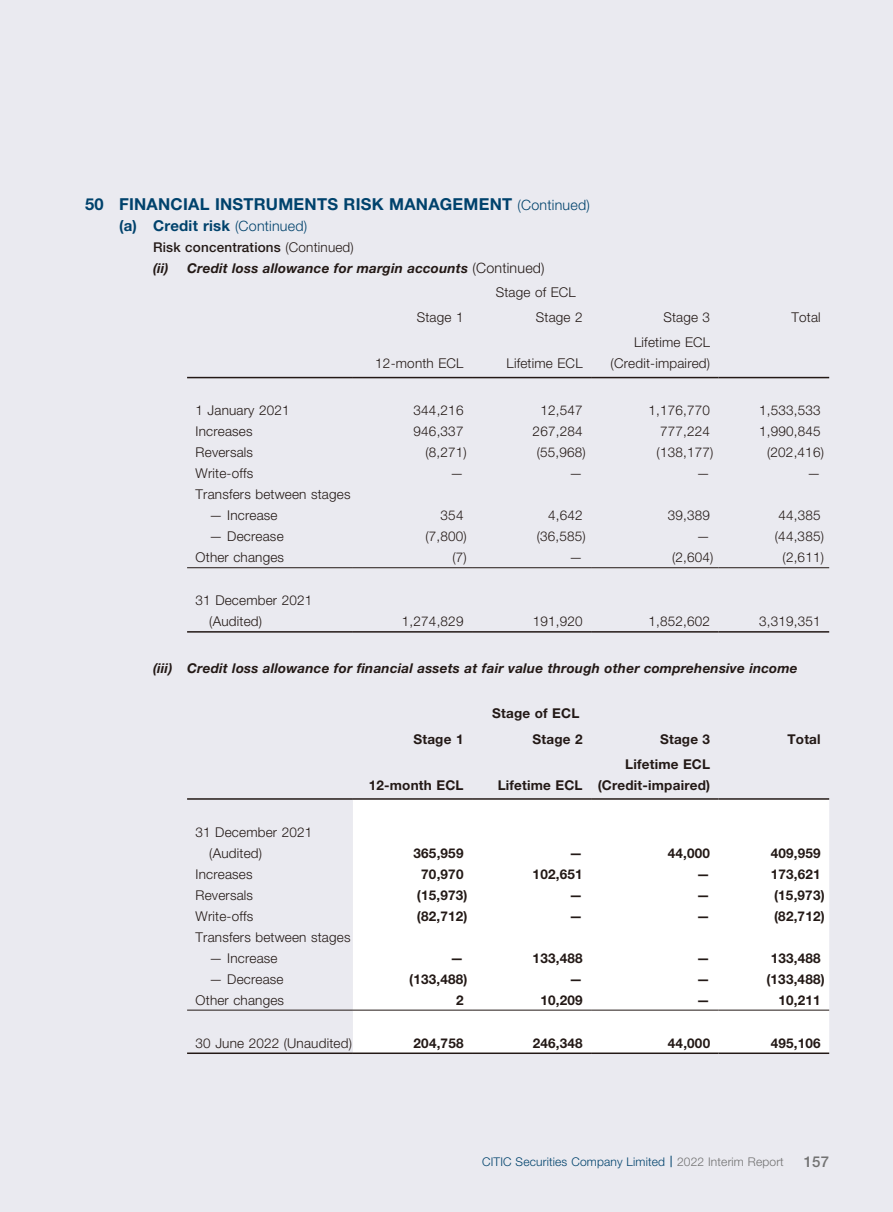
<style>
.page{position:relative;width:893px;height:1212px;background:#eaeaf0}
.page>*{position:absolute;margin:0;border:0;box-sizing:border-box;transform-origin:0 0}
.t1{font:700 16.5px "Helvetica Neue";letter-spacing:.015em;color:#00426c}
.t2{font:700 15px "Helvetica Neue";letter-spacing:.015em;color:#00426c}
.t3{font:500 15px "Helvetica Neue";color:#727272}
.t4{font:300 13.5px/21px "Helvetica Neue";letter-spacing:.015em;color:#231916}
.t5{font:700 13.5px/21px "Helvetica Neue";letter-spacing:.015em;color:#231916;text-align:right}
.t6{font:italic 700 13.5px/21px "Helvetica Neue";letter-spacing:.015em;color:#231916}
.t7{font:300 12px "Helvetica Neue";letter-spacing:.015em;color:#00426c}
.s1{font-weight:300;font-size:14.25px}
.s2{font-weight:500;font-style:normal}
.s3{font-weight:300;font-style:normal}
.s4{font-weight:300;font-style:normal;font-size:14.25px}
.s5{color:#727272}
</style>
<div class="page">
<hr style="left:187px;top:377px;width:166px;height:1px;background:#231916">
<hr style="left:353px;top:377px;width:119px;height:1px;background:#231916">
<hr style="left:472px;top:377px;width:119px;height:1px;background:#231916">
<hr style="left:591px;top:377px;width:128px;height:1px;background:#231916">
<hr style="left:719px;top:377px;width:110px;height:1px;background:#231916">
<hr style="left:187px;top:631px;width:166px;height:2px;background:#231916">
<hr style="left:353px;top:631px;width:119px;height:2px;background:#231916">
<hr style="left:472px;top:631px;width:119px;height:2px;background:#231916">
<hr style="left:591px;top:631px;width:128px;height:2px;background:#231916">
<hr style="left:719px;top:631px;width:110px;height:2px;background:#231916">
<hr style="left:187px;top:567px;width:166px;height:1px;background:#231916">
<hr style="left:353px;top:567px;width:119px;height:1px;background:#231916">
<hr style="left:472px;top:567px;width:119px;height:1px;background:#231916">
<hr style="left:591px;top:567px;width:128px;height:1px;background:#231916">
<hr style="left:719px;top:567px;width:110px;height:1px;background:#231916">
<div style="left:353px;top:800px;width:476px;height:252px;background:#fff"></div>
<hr style="left:187px;top:798px;width:166px;height:2px;background:#231916">
<hr style="left:353px;top:798px;width:119px;height:2px;background:#231916">
<hr style="left:472px;top:798px;width:119px;height:2px;background:#231916">
<hr style="left:591px;top:798px;width:128px;height:2px;background:#231916">
<hr style="left:719px;top:798px;width:110px;height:2px;background:#231916">
<hr style="left:187px;top:1052px;width:166px;height:2px;background:#231916">
<hr style="left:353px;top:1052px;width:119px;height:2px;background:#231916">
<hr style="left:472px;top:1052px;width:119px;height:2px;background:#231916">
<hr style="left:591px;top:1052px;width:128px;height:2px;background:#231916">
<hr style="left:719px;top:1052px;width:110px;height:2px;background:#231916">
<hr style="left:187px;top:1010px;width:166px;height:1px;background:#231916">
<hr style="left:353px;top:1010px;width:119px;height:1px;background:#231916">
<hr style="left:472px;top:1010px;width:119px;height:1px;background:#231916">
<hr style="left:591px;top:1010px;width:128px;height:1px;background:#231916">
<hr style="left:719px;top:1010px;width:110px;height:1px;background:#231916">
<p class="t1" style="left:85px;top:194px;width:506px">50 FINANCIAL INSTRUMENTS RISK MANAGEMENT <span class="s1">(Continued)</span></p>
<p class="t2" style="left:119px;top:216px;width:190px">(a) Credit risk <span class="s1">(Continued)</span></p>
<p class="t6" style="left:153px;top:236px;width:393px"><span class="s2">Risk concentrations</span> <span class="s3">(Continued)<br></span>(ii) Credit loss allowance for margin accounts <span class="s4">(Continued)</span></p>
<p class="t4" style="left:496px;top:281px;width:82px">Stage of ECL</p>
<p class="t4" style="left:417px;top:307px;width:48px">Stage 1</p>
<p class="t4" style="left:536px;top:307px;width:48px">Stage 2</p>
<p class="t4" style="left:663px;top:307px;width:48px">Stage 3</p>
<p class="t4" style="left:791px;top:307px;width:31px">Total</p>
<p class="t4" style="left:375px;top:353px;width:90px">12-month ECL</p>
<p class="t4" style="left:507px;top:353px;width:77px">Lifetime ECL</p>
<p class="t4" style="left:611px;top:332px;width:101px;text-align:right">Lifetime ECL (Credit-impaired)</p>
<p class="t4" style="left:196px;top:400px;width:96px">1 January 2021</p>
<p class="t4" style="left:414px;top:400px;width:51px">344,216</p>
<p class="t4" style="left:540px;top:400px;width:44px">12,547</p>
<p class="t4" style="left:649px;top:400px;width:63px">1,176,770</p>
<p class="t4" style="left:759px;top:400px;width:63px">1,533,533</p>
<p class="t4" style="left:196px;top:421px;width:59px">Increases</p>
<p class="t4" style="left:414px;top:421px;width:51px">946,337</p>
<p class="t4" style="left:533px;top:421px;width:51px">267,284</p>
<p class="t4" style="left:660px;top:421px;width:51px">777,224</p>
<p class="t4" style="left:759px;top:421px;width:63px">1,990,845</p>
<p class="t4" style="left:196px;top:442px;width:59px">Reversals</p>
<p class="t4" style="left:425px;top:442px;width:43px">(8,271)</p>
<p class="t4" style="left:537px;top:442px;width:51px">(55,968)</p>
<p class="t4" style="left:657px;top:442px;width:58px">(138,177)</p>
<p class="t4" style="left:767px;top:442px;width:58px">(202,416)</p>
<p class="t4" style="left:196px;top:463px;width:59px">Write-offs</p>
<p class="t4" style="left:450px;top:463px;width:15px">—</p>
<p class="t4" style="left:569px;top:463px;width:15px">—</p>
<p class="t4" style="left:697px;top:463px;width:15px">—</p>
<p class="t4" style="left:807px;top:463px;width:15px">—</p>
<p class="t4" style="left:196px;top:484px;width:156px">Transfers between stages</p>
<p class="t4" style="left:209px;top:505px;width:70px">— Increase</p>
<p class="t4" style="left:441px;top:505px;width:24px">354</p>
<p class="t4" style="left:548px;top:505px;width:36px">4,642</p>
<p class="t4" style="left:668px;top:505px;width:44px">39,389</p>
<p class="t4" style="left:778px;top:505px;width:44px">44,385</p>
<p class="t4" style="left:209px;top:526px;width:76px">— Decrease</p>
<p class="t4" style="left:425px;top:526px;width:43px">(7,800)</p>
<p class="t4" style="left:537px;top:526px;width:51px">(36,585)</p>
<p class="t4" style="left:697px;top:526px;width:15px">—</p>
<p class="t4" style="left:775px;top:526px;width:51px">(44,385)</p>
<p class="t4" style="left:196px;top:547px;width:90px">Other changes</p>
<p class="t4" style="left:452px;top:547px;width:16px">(7)</p>
<p class="t4" style="left:569px;top:547px;width:15px">—</p>
<p class="t4" style="left:672px;top:547px;width:43px">(2,604)</p>
<p class="t4" style="left:782px;top:547px;width:43px">(2,611)</p>
<p class="t4" style="left:209px;top:590px;width:104px;text-indent:-14px">31 December 2021 (Audited)</p>
<p class="t4" style="left:402px;top:611px;width:63px">1,274,829</p>
<p class="t4" style="left:533px;top:611px;width:51px">191,920</p>
<p class="t4" style="left:649px;top:611px;width:63px">1,852,602</p>
<p class="t4" style="left:759px;top:611px;width:63px">3,319,351</p>
<p class="t6" style="left:153px;top:658px;width:646px">(iii) Credit loss allowance for financial assets at fair value through other comprehensive income</p>
<p class="t5" style="left:492px;top:703px;width:89px">Stage of ECL</p>
<p class="t5" style="left:413px;top:728px;width:52px">Stage 1</p>
<p class="t5" style="left:533px;top:728px;width:52px">Stage 2</p>
<p class="t5" style="left:660px;top:728px;width:52px">Stage 3</p>
<p class="t5" style="left:787px;top:728px;width:35px">Total</p>
<p class="t5" style="left:369px;top:774px;width:96px">12-month ECL</p>
<p class="t5" style="left:498px;top:774px;width:86px">Lifetime ECL</p>
<p class="t5" style="left:598px;top:753px;width:114px">Lifetime ECL (Credit-impaired)</p>
<p class="t4" style="left:209px;top:821px;width:104px;text-indent:-14px">31 December 2021 (Audited)</p>
<p class="t5" style="left:414px;top:842px;width:51px">365,959</p>
<p class="t5" style="left:569px;top:842px;width:15px">—</p>
<p class="t5" style="left:668px;top:842px;width:44px">44,000</p>
<p class="t5" style="left:771px;top:842px;width:51px">409,959</p>
<p class="t4" style="left:196px;top:863px;width:59px">Increases</p>
<p class="t5" style="left:421px;top:863px;width:44px">70,970</p>
<p class="t5" style="left:533px;top:863px;width:51px">102,651</p>
<p class="t5" style="left:697px;top:863px;width:15px">—</p>
<p class="t5" style="left:771px;top:863px;width:51px">173,621</p>
<p class="t4" style="left:196px;top:884px;width:59px">Reversals</p>
<p class="t5" style="left:417px;top:884px;width:52px">(15,973)</p>
<p class="t5" style="left:569px;top:884px;width:15px">—</p>
<p class="t5" style="left:697px;top:884px;width:15px">—</p>
<p class="t5" style="left:774px;top:884px;width:52px">(15,973)</p>
<p class="t4" style="left:196px;top:905px;width:59px">Write-offs</p>
<p class="t5" style="left:417px;top:905px;width:52px">(82,712)</p>
<p class="t5" style="left:569px;top:905px;width:15px">—</p>
<p class="t5" style="left:697px;top:905px;width:15px">—</p>
<p class="t5" style="left:774px;top:905px;width:52px">(82,712)</p>
<p class="t4" style="left:196px;top:926px;width:156px">Transfers between stages</p>
<p class="t4" style="left:209px;top:947px;width:70px">— Increase</p>
<p class="t5" style="left:450px;top:947px;width:15px">—</p>
<p class="t5" style="left:533px;top:947px;width:51px">133,488</p>
<p class="t5" style="left:697px;top:947px;width:15px">—</p>
<p class="t5" style="left:771px;top:947px;width:51px">133,488</p>
<p class="t4" style="left:209px;top:968px;width:76px">— Decrease</p>
<p class="t5" style="left:409px;top:968px;width:60px">(133,488)</p>
<p class="t5" style="left:569px;top:968px;width:15px">—</p>
<p class="t5" style="left:697px;top:968px;width:15px">—</p>
<p class="t5" style="left:766px;top:968px;width:60px">(133,488)</p>
<p class="t4" style="left:196px;top:989px;width:90px">Other changes</p>
<p class="t5" style="left:456px;top:989px;width:9px">2</p>
<p class="t5" style="left:540px;top:989px;width:44px">10,209</p>
<p class="t5" style="left:697px;top:989px;width:15px">—</p>
<p class="t5" style="left:778px;top:989px;width:44px">10,211</p>
<p class="t4" style="left:196px;top:1032px;width:158px">30 June 2022 (Unaudited)</p>
<p class="t5" style="left:414px;top:1032px;width:51px">204,758</p>
<p class="t5" style="left:533px;top:1032px;width:51px">246,348</p>
<p class="t5" style="left:668px;top:1032px;width:44px">44,000</p>
<p class="t5" style="left:771px;top:1032px;width:51px">495,106</p>
<p class="t7" style="left:482px;top:1154px;width:303px">CITIC Securities Company Limited <span class="s5">2022 Interim Report</span></p>
<p class="t3" style="left:804px;top:1153px;width:27px">157</p>
</div>
